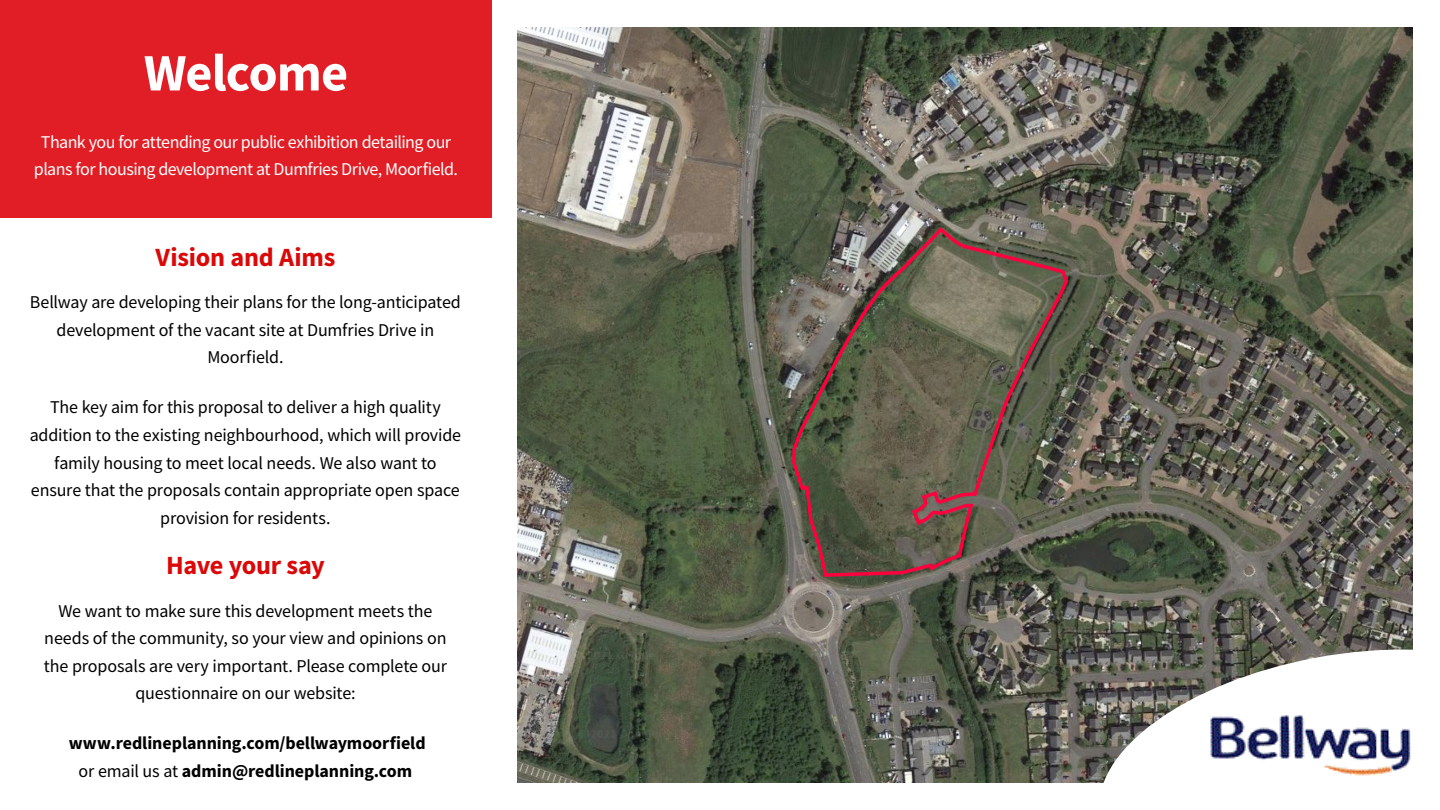
<style>
.page{position:relative;width:1440px;height:810px;background:#fff}
.page>*{position:absolute;margin:0;border:0;box-sizing:border-box;transform-origin:0 0}
.t1{font:700 52.5px "Source Sans Pro";letter-spacing:-.015em;color:#fff}
._11__Dims_Tabed{font:700 26.25px "Source Sans Pro";letter-spacing:-.01em;color:#db0808}
._11__Dims_Tabed-2{font:18px/27.6px "Source Sans Pro";letter-spacing:-.01em;color:#000;text-align:center}
._11__Dims_Tabed-3{font:18px/27.6px "Source Sans Pro";letter-spacing:-.03em;color:#fff;text-align:center}
._11__Dims_Tabed-4{font:700 18px/27.6px "Source Sans Pro";letter-spacing:-.005em;color:#000;text-align:center}
.s1{font-weight:400}
</style>
<div class="page">
<div style="left:0;top:0;width:492px;height:217px;background:#e11e25"></div>
<img style="left:518px;top:27px;width:895px;height:756px">
<svg style="left:792px;top:227px;width:276px;height:350px;background:#686051"></svg>
<svg style="left:1089px;top:633px;width:324px;height:150px"></svg>
<img style="left:1206px;top:706px;width:207px;height:77px">
<p class="t1" style="left:144px;top:38px;width:206px">Welcome</p>
<p class="_11__Dims_Tabed-3" style="left:34px;top:128px;width:426px">Thank you for attending our public exhibition detailing our plans for housing development at Dumfries Drive, Moorfield.</p>
<p class="_11__Dims_Tabed" style="left:155px;top:239px;width:181px">Vision and Aims</p>
<p class="_11__Dims_Tabed-2" style="left:30px;top:288px;width:432px">Bellway are developing their plans for the long-anticipated development of the vacant site at Dumfries Drive in<br>Moorfield.</p>
<p class="_11__Dims_Tabed-2" style="left:30px;top:394px;width:433px">The key aim for this proposal to deliver a high quality addition to the existing neighbourhood, which will provide family housing to meet local needs. We also want to ensure that the proposals contain appropriate open space provision for residents.</p>
<p class="_11__Dims_Tabed" style="left:166px;top:547px;width:160px">Have your say</p>
<p class="_11__Dims_Tabed-2" style="left:44px;top:597px;width:405px">We want to make sure this development meets the needs of the community, so your view and opinions on the proposals are very important. Please complete our questionnaire on our website:</p>
<p class="_11__Dims_Tabed-4" style="left:69px;top:729px;width:358px">www.redlineplanning.com/bellwaymoorfield <span class="s1">or email us at</span> admin@redlineplanning.com</p>
</div>
